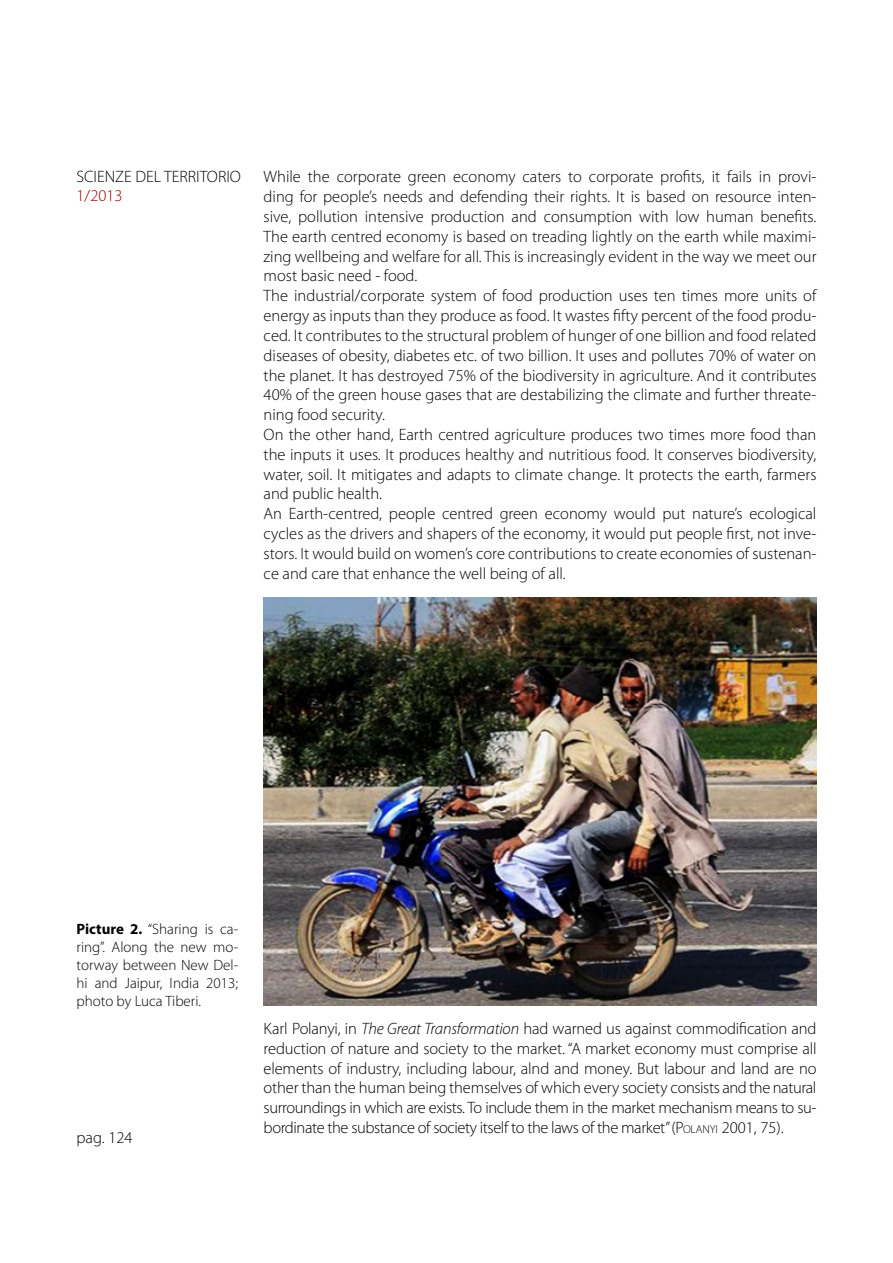
<style>
.page{position:relative;width:893px;height:1263px;background:#fff}
.page>*{position:absolute;margin:0;border:0;box-sizing:border-box;transform-origin:0 0}
.t1{font:300 16.5px/19.8px "Myriad Pro";color:#000}
.t2{font:300 16.5px "Myriad Pro";color:#950000}
.t3{font:300 15px/18px "Myriad Pro";color:#000;text-align:justify}
.s1{font-weight:700}
.s2{font-style:italic}
.s3{font-style:inherit}
.s4{font-size:11.55px}
</style>
<div class="page">
<img style="left:264px;top:597px;width:552px;height:409px">
<p class="t1" style="left:77px;top:167px;width:166px">SCIENZE DEL TERRITORIO</p>
<p class="t2" style="left:77px;top:185px;width:48px">1/2013</p>
<p class="t1" style="left:264px;top:167px;width:554px">While the corporate green economy caters to corporate profits, it fails in provi&shy;ding for people’s needs and defending their rights. It is based on resource inten&shy;sive, pollution intensive production and consumption with low human benefits.<br>The earth centred economy is based on treading lightly on the earth while maximi&shy;zing wellbeing and welfare for all. This is increasingly evident in the way we meet our most basic need - food.<br>The industrial/corporate system of food production uses ten times more units of energy as inputs than they produce as food. It wastes fifty percent of the food produ&shy;ced. It contributes to the structural problem of hunger of one billion and food related diseases of obesity, diabetes etc. of two billion. It uses and pollutes 70% of water on the planet. It has destroyed 75% of the biodiversity in agriculture. And it contributes 40% of the green house gases that are destabilizing the climate and further threate&shy;ning food security.<br>On the other hand, Earth centred agriculture produces two times more food than the inputs it uses. It produces healthy and nutritious food. It conserves biodiversity, water, soil. It mitigates and adapts to climate change. It protects the earth, farmers and public health.<br>An Earth-centred, people centred green economy would put nature’s ecological cycles as the drivers and shapers of the economy, it would put people first, not inve&shy;stors. It would build on women’s core contributions to create economies of sustenan&shy;ce and care that enhance the well being of all.</p>
<p class="t3" style="left:77px;top:919px;width:163px"><span class="s1">Picture 2.</span> “Sharing is ca&shy;ring”. Along the new mo&shy;torway between New Del&shy;hi and Jaipur, India 2013; photo by Luca Tiberi.</p>
<p class="t1" style="left:77px;top:1128px;width:57px">pag. 124</p>
<p class="t1" style="left:264px;top:1018px;width:554px;text-align:justify">Karl Polanyi, in <span class="s2">The Great Transformation</span> had warned us against commodification and reduction of nature and society to the market. “A market economy must comprise all elements of industry, including labour, alnd and money. But labour and land are no other than the human being themselves of which every society consists and the natural surroundings in which are exists. To include them in the market mechanism means to su&shy;bordinate the substance of society itself to the laws of the market” (<span class="s3">P</span><span class="s4">OLANYI</span> 2001, 75).</p>
</div>
